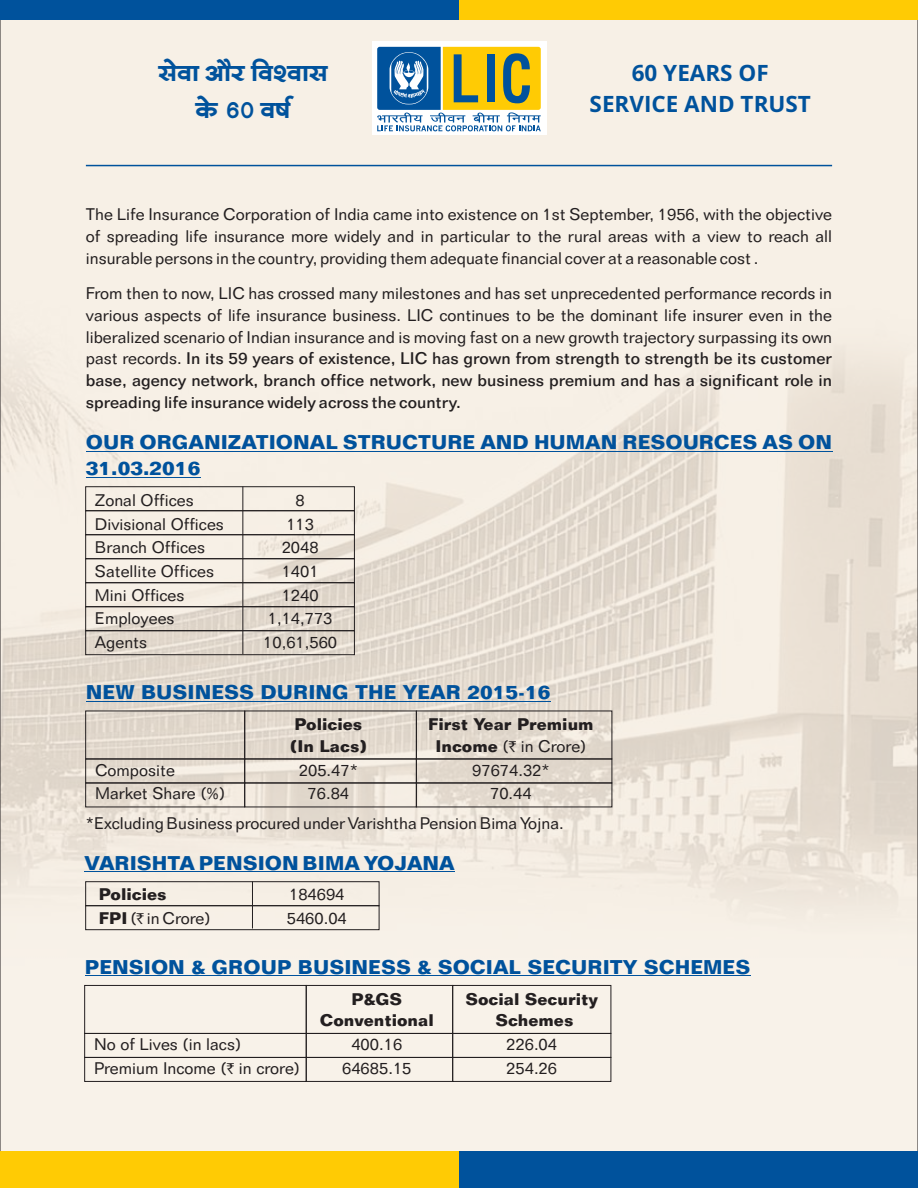
<style>
.page{position:relative;width:918px;height:1188px;background:#f7f0e6}
.page>*{position:absolute;margin:0;border:0;box-sizing:border-box;transform-origin:0 0}
.t1{font:30px/37.5px "SHREE DEV 0713 E Bold";color:#00529c;text-align:center}
.t2{font:700 22.5px/30.6px "Open Sans";color:#00529c;text-align:center}
.t3{font:700 19.5px/25.8px "Folio BT";color:#00529c}
.t4{font:16.5px/21.8px "Folio BT";color:#231f20;text-align:justify}
.t5{font:700 16.5px "Folio BT";color:#231f20}
.s1{font-weight:500}
.s2{font-weight:700}
.s3{font-family:"Rupee Foradian";font-size:15px}
</style>
<div class="page">
<img style="left:2px;top:352px;width:914px;height:730px">
<div style="left:459px;top:1151px;width:459px;height:37px;background:#00529c"></div>
<div style="left:0;top:1151px;width:459px;height:37px;background:#ffcb04"></div>
<div style="left:0;top:0;width:459px;height:19px;background:#00529c"></div>
<div style="left:459px;top:0;width:459px;height:19px;background:#ffcb04"></div>
<hr style="left:86px;top:451px;width:746px;height:1px;background:#00529c">
<hr style="left:86px;top:477px;width:114px;height:1px;background:#00529c">
<div style="left:85px;top:486px;width:270px;height:25px;border:1px solid #231f20"></div>
<div style="left:85px;top:510px;width:270px;height:25px;border:1px solid #231f20"></div>
<div style="left:85px;top:534px;width:270px;height:25px;border:1px solid #231f20"></div>
<div style="left:85px;top:558px;width:270px;height:25px;border:1px solid #231f20"></div>
<div style="left:85px;top:582px;width:270px;height:25px;border:1px solid #231f20"></div>
<div style="left:85px;top:606px;width:270px;height:25px;border:1px solid #231f20"></div>
<div style="left:85px;top:630px;width:270px;height:25px;border:1px solid #231f20"></div>
<hr style="left:242px;top:486px;width:1px;height:168px;background:#231f20">
<div style="left:85px;top:881px;width:294px;height:25px;border:1px solid #231f20"></div>
<div style="left:85px;top:905px;width:294px;height:25px;border:1px solid #231f20"></div>
<hr style="left:252px;top:881px;width:1px;height:47px;background:#231f20">
<hr style="left:85px;top:871px;width:370px;height:1px;background:#00529c">
<div style="left:85px;top:711px;width:160px;height:48px;border:1px solid #231f20"></div>
<div style="left:85px;top:759px;width:160px;height:24px;border:1px solid #231f20"></div>
<div style="left:244px;top:711px;width:173px;height:48px;border:1px solid #231f20"></div>
<div style="left:244px;top:759px;width:173px;height:24px;border:1px solid #231f20"></div>
<div style="left:416px;top:711px;width:196px;height:48px;border:1px solid #231f20"></div>
<div style="left:416px;top:759px;width:196px;height:24px;border:1px solid #231f20"></div>
<div style="left:85px;top:783px;width:160px;height:24px;border:1px solid #231f20"></div>
<div style="left:244px;top:783px;width:173px;height:24px;border:1px solid #231f20"></div>
<div style="left:416px;top:783px;width:196px;height:24px;border:1px solid #231f20"></div>
<div style="left:372px;top:41px;width:174px;height:94px;background:#fff"></div>
<svg style="left:374px;top:44px;width:170px;height:90px"></svg>
<svg style="left:377px;top:47px;width:164px;height:84px"></svg>
<hr style="left:86px;top:165px;width:746px;height:1px;background:#00529c">
<hr style="left:85px;top:975px;width:665px;height:1px;background:#00529c">
<div style="left:84px;top:985px;width:223px;height:49px;border:1px solid #231f20"></div>
<div style="left:84px;top:1033px;width:223px;height:25px;border:1px solid #231f20"></div>
<div style="left:306px;top:985px;width:147px;height:49px;border:1px solid #231f20"></div>
<div style="left:306px;top:1033px;width:147px;height:25px;border:1px solid #231f20"></div>
<div style="left:452px;top:985px;width:159px;height:49px;border:1px solid #231f20"></div>
<div style="left:452px;top:1033px;width:159px;height:25px;border:1px solid #231f20"></div>
<div style="left:84px;top:1057px;width:223px;height:25px;border:1px solid #231f20"></div>
<div style="left:306px;top:1057px;width:147px;height:25px;border:1px solid #231f20"></div>
<div style="left:452px;top:1057px;width:159px;height:25px;border:1px solid #231f20"></div>
<hr style="left:86px;top:701px;width:465px;height:1px;background:#00529c">
<h1 class="t1" style="left:158px;top:52px;width:171px">godm Am¡a {dídmg<br>Ho&gt;&gt;&gt; 60 df©</h1>
<h2 class="t2" style="left:590px;top:60px;width:223px">60 YEARS OF<br>SERVICE AND TRUST</h2>
<p class="t4" style="left:86px;top:205px;width:748px">The Life Insurance Corporation of India came into existence on 1st September, 1956, with the objective of spreading life insurance more widely and in particular to the rural areas with a view to reach all insurable persons in the country, providing them adequate financial cover at a reasonable cost .</p>
<p class="t4" style="left:86px;top:284px;width:748px">From then to now, LIC has crossed many milestones and has set unprecedented performance records in various aspects of life insurance business. LIC continues to be the dominant life insurer even in the liberalized scenario of Indian insurance and is moving fast on a new growth trajectory surpassing its own past records. <span class="s1">In its 59 years of existence, LIC has grown from strength to strength be its customer base, agency network, branch office network, new business premium and has a significant role in spreading life insurance widely across the country.</span></p>
<p class="t3" style="left:86px;top:431px;width:748px">OUR ORGANIZATIONAL STRUCTURE AND HUMAN RESOURCES AS ON<br>31.03.2016</p>
<p class="t4" style="left:95px;top:491px;width:100px">Zonal Offices</p>
<p class="t4" style="left:296px;top:491px;width:11px">8</p>
<p class="t4" style="left:95px;top:514px;width:130px">Divisional Offices</p>
<p class="t4" style="left:286px;top:514px;width:29px">113</p>
<p class="t4" style="left:95px;top:538px;width:112px">Branch Offices</p>
<p class="t4" style="left:282px;top:538px;width:38px">2048</p>
<p class="t4" style="left:95px;top:562px;width:121px">Satellite Offices</p>
<p class="t4" style="left:282px;top:562px;width:38px">1401</p>
<p class="t4" style="left:95px;top:586px;width:91px">Mini Offices</p>
<p class="t4" style="left:282px;top:586px;width:38px">1240</p>
<p class="t4" style="left:95px;top:609px;width:81px">Employees</p>
<p class="t4" style="left:268px;top:609px;width:66px">1,14,773</p>
<p class="t4" style="left:95px;top:633px;width:54px">Agents</p>
<p class="t4" style="left:263px;top:633px;width:75px">10,61,560</p>
<p class="t3" style="left:86px;top:681px;width:466px">NEW BUSINESS DURING THE YEAR 2015-16</p>
<p class="t5" style="left:294px;top:718px;width:69px">Policies</p>
<p class="t5" style="left:428px;top:718px;width:167px">First Year Premium</p>
<p class="t5" style="left:289px;top:739px;width:80px">(In Lacs)</p>
<p class="t4" style="left:435px;top:737px;width:152px"><span class="s2">Income</span> (<span class="s3">`</span> in Crore)</p>
<p class="t4" style="left:95px;top:761px;width:81px">Composite</p>
<p class="t4" style="left:299px;top:761px;width:61px">205.47*</p>
<p class="t4" style="left:472px;top:761px;width:79px">97674.32*</p>
<p class="t4" style="left:95px;top:784px;width:132px">Market Share (%)</p>
<p class="t4" style="left:308px;top:784px;width:43px">76.84</p>
<p class="t4" style="left:86px;top:780px;width:479px;line-height:29.7px;text-indent:404px">70.44 *Excluding Business procured under Varishtha Pension Bima Yojna.</p>
<p class="t3" style="left:85px;top:852px;width:372px">VARISHTA PENSION BIMA YOJANA</p>
<p class="t5" style="left:99px;top:888px;width:69px">Policies</p>
<p class="t4" style="left:289px;top:885px;width:57px">184694</p>
<p class="t4" style="left:99px;top:909px;width:113px"><span class="s2">FPI</span> (<span class="s3">`</span> in Crore)</p>
<p class="t4" style="left:287px;top:909px;width:62px">5460.04</p>
<p class="t3" style="left:85px;top:956px;width:667px">PENSION &amp; GROUP BUSINESS &amp; SOCIAL SECURITY SCHEMES</p>
<p class="t5" style="left:351px;top:992px;width:52px">P&amp;GS</p>
<p class="t5" style="left:465px;top:992px;width:134px">Social Security</p>
<p class="t5" style="left:320px;top:1014px;width:116px">Conventional</p>
<p class="t5" style="left:495px;top:1014px;width:80px">Schemes</p>
<p class="t4" style="left:94px;top:1035px;width:149px">No of Lives (in lacs)</p>
<p class="t4" style="left:351px;top:1035px;width:52px">400.16</p>
<p class="t4" style="left:506px;top:1035px;width:52px">226.04</p>
<p class="t4" style="left:94px;top:1059px;width:208px">Premium Income (<span class="s3">`</span> in crore)</p>
<p class="t4" style="left:342px;top:1059px;width:71px">64685.15</p>
<p class="t4" style="left:506px;top:1059px;width:52px">254.26</p>
</div>
